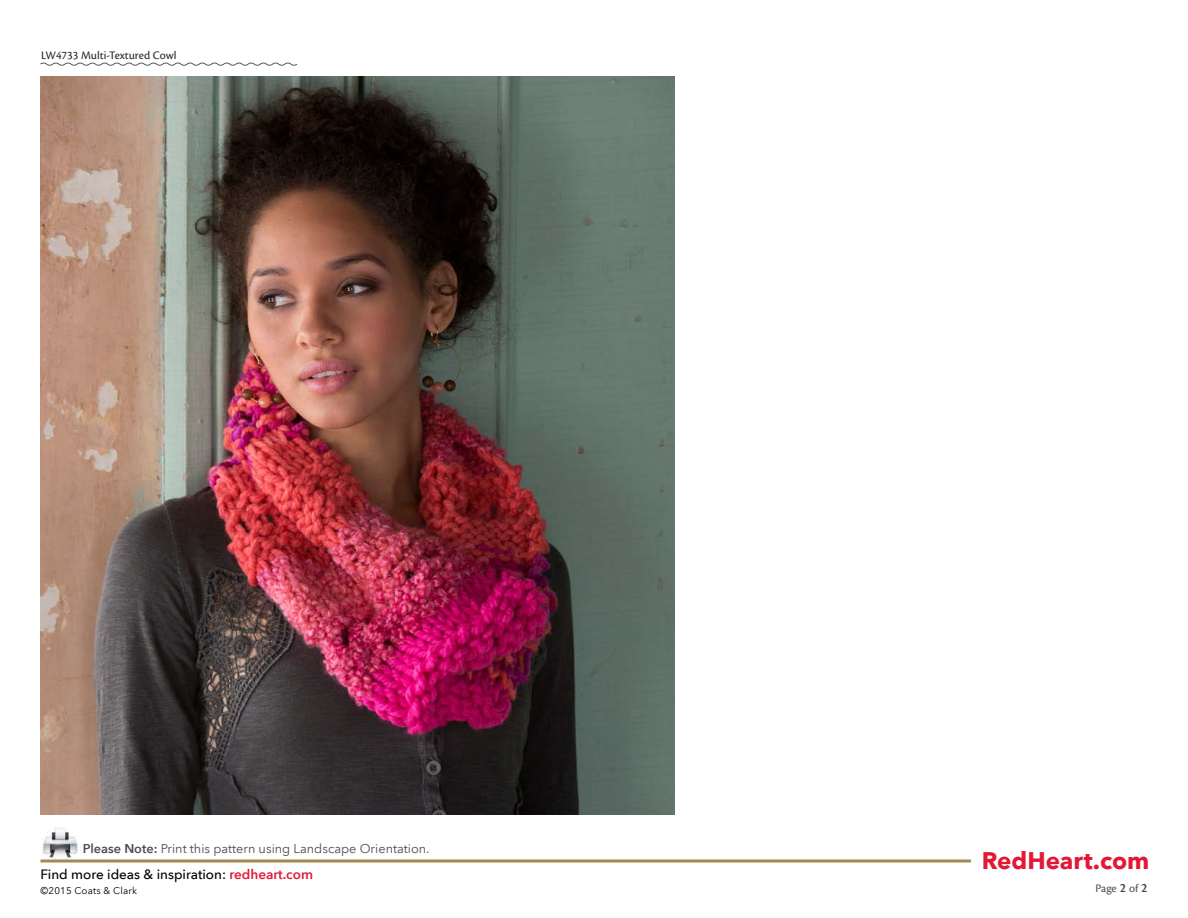
<style>
.page{position:relative;width:1188px;height:918px;background:#fff}
.page>*{position:absolute;margin:0;border:0;box-sizing:border-box;transform-origin:0 0}
.t1{font:700 24px "Avenir Next LT Pro";color:#e31837}
.t2{font:500 13.5px "Avenir Next LT Pro";color:#000}
.t3{font:12.75px "Avenir Next LT Pro";color:#4d4d4f}
.t4{font:12px "Cronos Pro Capt";color:#292829}
.t5{font:12px "Cronos Pro";color:#4d4d4f}
.t6{font:9.75px "Avenir Next LT Pro";letter-spacing:.02em;color:#000}
.s1{font-weight:600}
.s2{font-weight:600;color:#e31837}
.s3{font-family:"Cronos Pro Semibold Subh";font-size:13.5px}
</style>
<div class="page">
<hr style="left:40px;top:860px;width:931px;height:2px;background:#a18b50">
<img style="left:43px;top:828px;width:35px;height:31px">
<svg style="left:40px;top:62px;width:258px;height:4px"></svg>
<img style="left:40px;top:76px;width:635px;height:739px">
<p class="t4" style="left:41px;top:48px;width:137px">LW4733 Multi-Textured Cowl</p>
<p class="t3" style="left:83px;top:841px;width:348px"><span class="s1">Please Note:</span> Print this pattern using Landscape Orientation.</p>
<p class="t6" style="left:40px;top:885px;width:98px">©2015 Coats &amp; Clark</p>
<p class="t2" style="left:40px;top:866px;width:274px">Find more ideas &amp; inspiration: <span class="s2">redheart.com</span></p>
<h1 class="t1" style="left:982px;top:846px;width:169px">RedHeart.com</h1>
<p class="t5" style="left:1095px;top:881px;width:54px">Page <span class="s3">2</span> of <span class="s3">2</span></p>
</div>
